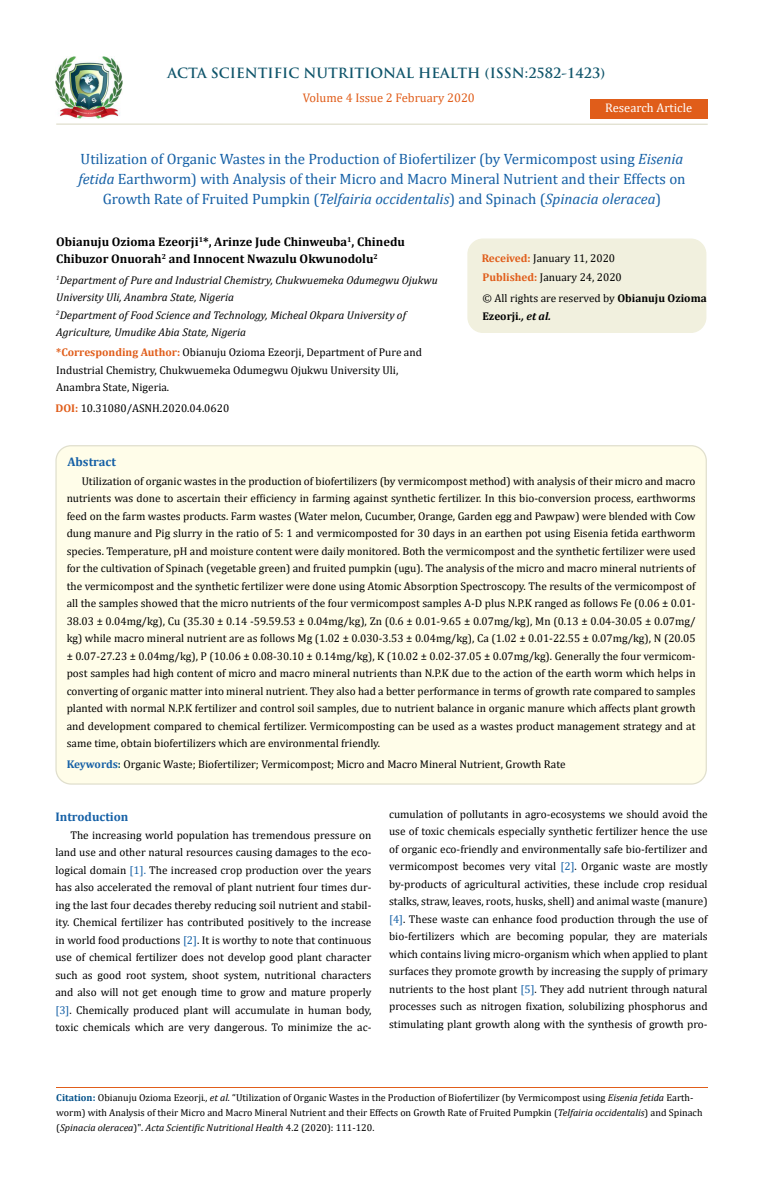
<style>
.page{position:relative;width:764px;height:1185px;background:#fff}
.page>*{position:absolute;margin:0;border:0;box-sizing:border-box;transform-origin:0 0}
.t1{font:15px/20px "Cambria";color:#1560a6;text-align:center}
.t2{font:700 13.75px "Trajan Pro";color:#0e546a}
.t3{font:700 12.5px/17.5px "Cambria";color:#000}
.t4{font:12.5px "Cambria";color:#e05d1a}
.t5{font:700 12.5px "Cambria";color:#1560a6}
.t6{font:12.5px "Cambria";color:#fff}
.t7{font:11.25px/17.5px "Cambria";color:#000;text-align:justify}
.t8{font:italic 11.25px/17.5px "Cambria";color:#000}
.t9{font:10px/15px "Cambria";color:#000}
.s1{font-style:italic}
.s2{font-weight:700;color:#e05d1a}
.s3{font-weight:700}
.s4{font-weight:700;font-style:italic}
.s5{font-weight:700;color:#1560a6}
.s6{font-weight:700;color:#0e546a}
.s7{color:#1560a6}
.s8{font-weight:700;color:#035089}
</style>
<div class="page">
<img style="left:56px;top:57px;width:66px;height:61px">
<div style="left:590px;top:99px;width:117px;height:20px;background:#e05d1a"></div>
<div style="left:56px;top:446px;width:650px;height:338px;background:#fffde9;border-radius:15px"></div>
<div style="left:468px;top:239px;width:238px;height:93px;background:#f1f0de;border-radius:15px"></div>
<div style="left:467px;top:238px;width:239px;height:95px;border:1px solid #f1f0de;border-radius:15px"></div>
<hr style="left:56px;top:123px;width:651px;height:2px;background:#e0dfcd">
<hr style="left:56px;top:1088px;width:651px;height:1px;background:#e05d1a">
<p class="t2" style="left:167px;top:64px;width:439px">ACTA SCIENTIFIC NUTRITIONAL HEALTH (ISSN:2582-1423)</p>
<p class="t4" style="left:303px;top:91px;width:174px">Volume 4 Issue 2 February 2020</p>
<p class="t6" style="left:605px;top:100px;width:89px">Research Article</p>
<p class="t1" style="left:78px;top:148px;width:609px">Utilization of Organic Wastes in the Production of Biofertilizer (by Vermicompost using <span class="s1">Eisenia fetida</span> Earthworm) with Analysis of their Micro and Macro Mineral Nutrient and their Effects on<br>Growth Rate of Fruited Pumpkin (<span class="s1">Telfairia occidentalis</span>) and Spinach (<span class="s1">Spinacia oleracea</span>)</p>
<p class="t3" style="left:56px;top:232px;width:350px">Obianuju Ozioma Ezeorji<sup>1</sup>*, Arinze Jude Chinweuba<sup>1</sup>, Chinedu<br>Chibuzor Onuorah<sup>2</sup> and Innocent Nwazulu Okwunodolu<sup>2</sup></p>
<p class="t8" style="left:56px;top:271px;width:383px"><sup>1</sup>Department of Pure and Industrial Chemistry, Chukwuemeka Odumegwu Ojukwu University Uli, Anambra State, Nigeria<br><sup>2</sup>Department of Food Science and Technology, Micheal Okpara University of Agriculture, Umudike Abia State, Nigeria</p>
<p class="t7" style="left:56px;top:344px;width:367px;text-align:left"><span class="s2">*Corresponding Author:</span> Obianuju Ozioma Ezeorji, Department of Pure and<br>Industrial Chemistry, Chukwuemeka Odumegwu Ojukwu University Uli,<br>Anambra State, Nigeria.</p>
<p class="t7" style="left:482px;top:249px;width:135px"><span class="s2">Received:</span> January 11, 2020</p>
<p class="t7" style="left:482px;top:289px;width:226px">© All rights are reserved by <span class="s3">Obianuju Ozioma<br>Ezeorji</span><span class="s4">., et al.</span></p>
<p class="t7" style="left:482px;top:269px;width:141px"><span class="s2">Published:</span> January 24, 2020</p>
<p class="t7" style="left:55px;top:400px;width:175px"><span class="s2">DOI:</span> 10.31080/ASNH.2020.04.0620</p>
<p class="t5" style="left:68px;top:453px;width:50px">Abstract</p>
<p class="t7" style="left:67px;top:472px;width:630px;text-indent:15px">Utilization of organic wastes in the production of biofertilizers (by vermicompost method) with analysis of their micro and macro nutrients was done to ascertain their efficiency in farming against synthetic fertilizer. In this bio-conversion process, earthworms feed on the farm wastes products. Farm wastes (Water melon, Cucumber, Orange, Garden egg and Pawpaw) were blended with Cow dung manure and Pig slurry in the ratio of 5: 1 and vermicomposted for 30 days in an earthen pot using Eisenia fetida earthworm species. Temperature, pH and moisture content were daily monitored. Both the vermicompost and the synthetic fertilizer were used for the cultivation of Spinach (vegetable green) and fruited pumpkin (ugu). The analysis of the micro and macro mineral nutrients of the vermicompost and the synthetic fertilizer were done using Atomic Absorption Spectroscopy. The results of the vermicompost of all the samples showed that the micro nutrients of the four vermicompost samples A-D plus N.P.K ranged as follows Fe (0.06 ± 0.01- 38.03 ± 0.04mg/kg), Cu (35.30 ± 0.14 -59.59.53 ± 0.04mg/kg), Zn (0.6 ± 0.01-9.65 ± 0.07mg/kg), Mn (0.13 ± 0.04-30.05 ± 0.07mg/ kg) while macro mineral nutrient are as follows Mg (1.02 ± 0.030-3.53 ± 0.04mg/kg), Ca (1.02 ± 0.01-22.55 ± 0.07mg/kg), N (20.05 ± 0.07-27.23 ± 0.04mg/kg), P (10.06 ± 0.08-30.10 ± 0.14mg/kg), K (10.02 ± 0.02-37.05 ± 0.07mg/kg). Generally the four vermicom&shy;post samples had high content of micro and macro mineral nutrients than N.P.K due to the action of the earth worm which helps in converting of organic matter into mineral nutrient. They also had a better performance in terms of growth rate compared to samples planted with normal N.P.K fertilizer and control soil samples, due to nutrient balance in organic manure which affects plant growth and development compared to chemical fertilizer. Vermicomposting can be used as a wastes product management strategy and at same time, obtain biofertilizers which are environmental friendly.</p>
<p class="t7" style="left:67px;top:755px;width:500px"><span class="s5">Keywords</span><span class="s6">:</span> Organic Waste; Biofertilizer; Vermicompost; Micro and Macro Mineral Nutrient, Growth Rate</p>
<p class="t5" style="left:55px;top:808px;width:75px">Introduction</p>
<p class="t7" style="left:55px;top:826px;width:317px;text-indent:15px">The increasing world population has tremendous pressure on land use and other natural resources causing damages to the eco&shy;logical domain <span class="s7">[1].</span> The increased crop production over the years has also accelerated the removal of plant nutrient four times dur&shy;ing the last four decades thereby reducing soil nutrient and stabil&shy;ity. Chemical fertilizer has contributed positively to the increase in world food productions <span class="s7">[2]</span>. It is worthy to note that continuous use of chemical fertilizer does not develop good plant character such as good root system, shoot system, nutritional characters and also will not get enough time to grow and mature properly <span class="s7">[3]</span>. Chemically produced plant will accumulate in human body, toxic chemicals which are very dangerous. To minimize the ac-</p>
<p class="t7" style="left:389px;top:805px;width:320px">cumulation of pollutants in agro-ecosystems we should avoid the use of toxic chemicals especially synthetic fertilizer hence the use of organic eco-friendly and environmentally safe bio-fertilizer and vermicompost becomes very vital <span class="s7">[2]</span>. Organic waste are mostly by-products of agricultural activities, these include crop residual stalks, straw, leaves, roots, husks, shell) and animal waste (manure) <span class="s7">[4]</span>. These waste can enhance food production through the use of bio-fertilizers which are becoming popular, they are materials which contains living micro-organism which when applied to plant surfaces they promote growth by increasing the supply of primary nutrients to the host plant <span class="s7">[5]</span>. They add nutrient through natural processes such as nitrogen fixation, solubilizing phosphorus and stimulating plant growth along with the synthesis of growth pro-</p>
<p class="t9" style="left:56px;top:1090px;width:648px"><span class="s8">Citation:</span> Obianuju Ozioma Ezeorji<span class="s1">., et al.</span> “Utilization of Organic Wastes in the Production of Biofertilizer (by Vermicompost using <span class="s1">Eisenia fetida</span> Earth&shy;worm) with Analysis of their Micro and Macro Mineral Nutrient and their Effects on Growth Rate of Fruited Pumpkin (<span class="s1">Telfairia occidentalis</span>) and Spinach (<span class="s1">Spinacia oleracea</span>)". <span class="s1">Acta Scientific Nutritional Health</span> 4.2 (2020): 111-120.</p>
</div>
